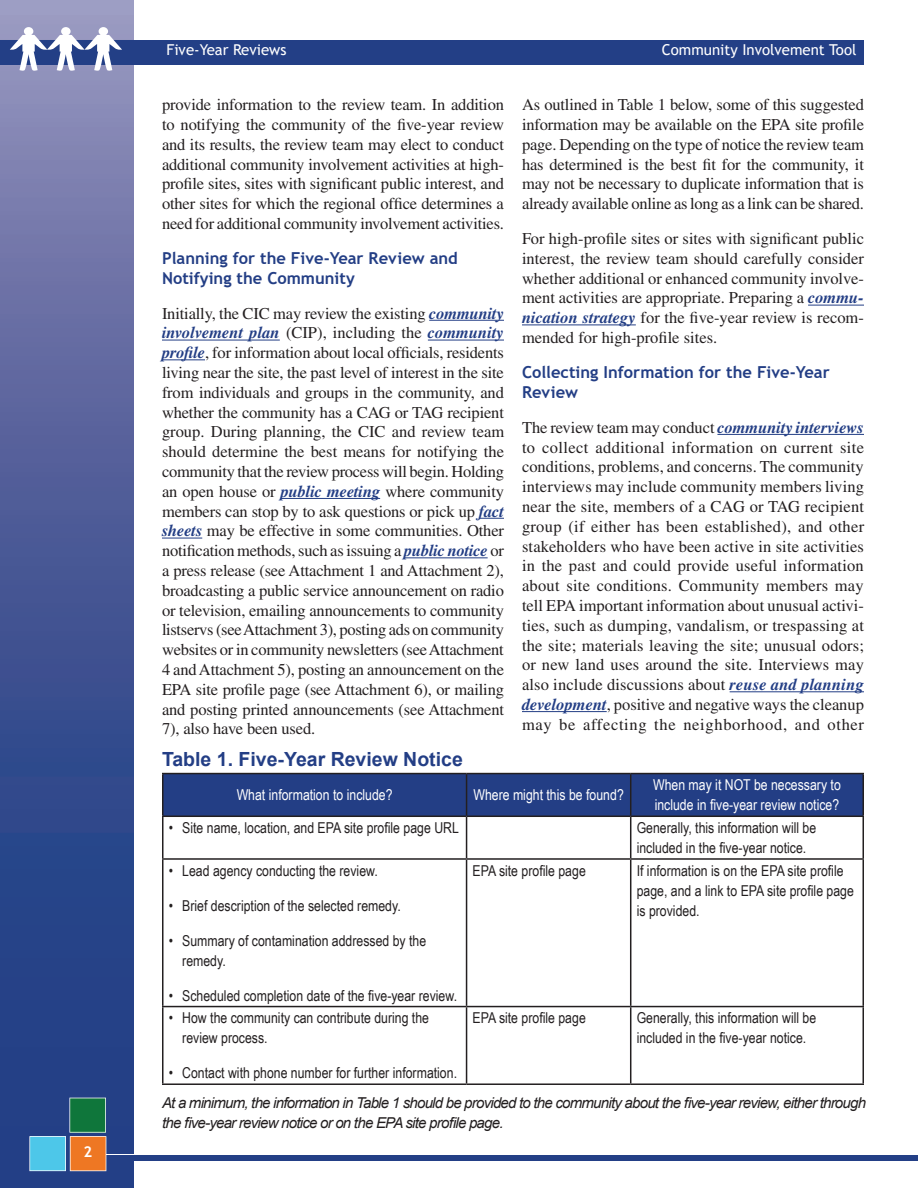
<style>
.page{position:relative;width:918px;height:1188px;background:#fff}
.page>*{position:absolute;margin:0;border:0;box-sizing:border-box;transform-origin:0 0}
.heading_3{font:700 19.5px "Arial";color:#233e85}
.Body_text{font:16.5px/19.8px "Times";letter-spacing:-.01em;color:#231f20;text-align:justify}
.Section_Header_Subhe{font:700 16.5px/19.8px "Trebuchet MS";color:#233e85}
.Table_Text{font:15px/19.8px "Arial Narrow";color:#231f20}
.Body_text-2{font:italic 15px/19.8px "Arial";letter-spacing:-.05em;color:#231f20}
.Table_Header-Condens{font:15px/19.8px "Arial Narrow";color:#fff}
.t1{font:15px "Trebuchet MS";color:#fff}
.t2{font:700 15px "Trebuchet MS";color:#fff}
.s1{font-weight:700;font-style:italic;color:#233e85}
</style>
<div class="page">
<img style="left:0;top:0;width:133px;height:1188px">
<div style="left:0;top:40px;width:864px;height:24px;background:#233f86"></div>
<div style="left:80px;top:1155px;width:838px;height:6px;background:#233f86"></div>
<svg style="left:29px;top:1098px;width:77px;height:73px;background:#5d7c7c"></svg>
<svg style="left:10px;top:27px;width:112px;height:44px"></svg>
<hr style="left:429px;top:320px;width:75px;height:1px;background:#233e85">
<hr style="left:162px;top:340px;width:118px;height:1px;background:#233e85">
<hr style="left:428px;top:340px;width:76px;height:1px;background:#233e85">
<hr style="left:162px;top:359px;width:43px;height:1px;background:#233e85">
<hr style="left:281px;top:498px;width:99px;height:1px;background:#233e85">
<svg style="left:479px;top:518px;width:25px;height:1px"></svg>
<hr style="left:162px;top:538px;width:40px;height:1px;background:#233e85">
<hr style="left:404px;top:557px;width:84px;height:1px;background:#233e85">
<hr style="left:808px;top:305px;width:56px;height:1px;background:#233e85">
<hr style="left:522px;top:324px;width:114px;height:1px;background:#233e85">
<hr style="left:717px;top:434px;width:147px;height:1px;background:#233e85">
<hr style="left:730px;top:691px;width:134px;height:1px;background:#233e85">
<hr style="left:522px;top:711px;width:85px;height:1px;background:#233e85">
<div style="left:164px;top:774px;width:698px;height:42px;background:#233e85"></div>
<hr style="left:162px;top:773px;width:305px;height:1px;background:#231f20">
<hr style="left:162px;top:774px;width:2px;height:42px;background:#231f20">
<hr style="left:467px;top:773px;width:164px;height:1px;background:#231f20">
<hr style="left:466px;top:774px;width:1px;height:42px;background:#231f20">
<hr style="left:631px;top:773px;width:233px;height:1px;background:#231f20">
<hr style="left:630px;top:774px;width:1px;height:42px;background:#231f20">
<hr style="left:862px;top:774px;width:2px;height:42px;background:#231f20">
<hr style="left:162px;top:816px;width:305px;height:1px;background:#231f20">
<hr style="left:162px;top:817px;width:2px;height:41px;background:#231f20">
<hr style="left:467px;top:816px;width:164px;height:1px;background:#231f20">
<hr style="left:466px;top:817px;width:1px;height:41px;background:#231f20">
<hr style="left:631px;top:816px;width:233px;height:1px;background:#231f20">
<hr style="left:630px;top:817px;width:1px;height:41px;background:#231f20">
<hr style="left:862px;top:817px;width:2px;height:41px;background:#231f20">
<hr style="left:162px;top:858px;width:305px;height:2px;background:#231f20">
<hr style="left:162px;top:860px;width:2px;height:146px;background:#231f20">
<hr style="left:467px;top:858px;width:164px;height:2px;background:#231f20">
<hr style="left:466px;top:860px;width:1px;height:146px;background:#231f20">
<hr style="left:631px;top:858px;width:233px;height:2px;background:#231f20">
<hr style="left:630px;top:860px;width:1px;height:146px;background:#231f20">
<hr style="left:862px;top:860px;width:2px;height:146px;background:#231f20">
<hr style="left:162px;top:1006px;width:305px;height:1px;background:#231f20">
<hr style="left:162px;top:1007px;width:2px;height:76px;background:#231f20">
<hr style="left:467px;top:1006px;width:164px;height:1px;background:#231f20">
<hr style="left:466px;top:1007px;width:1px;height:76px;background:#231f20">
<hr style="left:631px;top:1006px;width:233px;height:1px;background:#231f20">
<hr style="left:630px;top:1007px;width:1px;height:76px;background:#231f20">
<hr style="left:862px;top:1007px;width:2px;height:76px;background:#231f20">
<hr style="left:162px;top:1083px;width:305px;height:2px;background:#231f20">
<hr style="left:467px;top:1083px;width:164px;height:2px;background:#231f20">
<hr style="left:631px;top:1083px;width:233px;height:2px;background:#231f20">
<p class="t2" style="left:83px;top:1142px;width:10px">2</p>
<p class="t1" style="left:167px;top:40px;width:121px">Five-Year Reviews</p>
<p class="t1" style="left:662px;top:40px;width:196px">Community Involvement Tool</p>
<p class="Body_text" style="left:162px;top:95px;width:344px">provide information to the review team. In addition to notifying the community of the five-year review and its results, the review team may elect to conduct additional community involvement activities at high&shy;profile sites, sites with significant public interest, and other sites for which the regional office determines a need for additional community involvement activities.</p>
<p class="Section_Header_Subhe" style="left:162px;top:248px;width:297px">Planning for the Five-Year Review and<br>Notifying the Community</p>
<p class="Body_text" style="left:162px;top:303px;width:344px">Initially, the CIC may review the existing <span class="s1">community involvement plan</span> (CIP), including the <span class="s1">community profile</span>, for information about local officials, residents living near the site, the past level of interest in the site from individuals and groups in the community, and whether the community has a CAG or TAG recipient group. During planning, the CIC and review team should determine the best means for notifying the community that the review process will begin. Holding an open house or <span class="s1">public meeting</span> where community members can stop by to ask questions or pick up <span class="s1">fact sheets</span> may be effective in some communities. Other notification methods, such as issuing a <span class="s1">public notice</span> or a press release (see Attachment 1 and Attachment 2), broadcasting a public service announcement on radio or television, emailing announcements to community listservs (see Attachment 3), posting ads on community websites or in community newsletters (see Attachment 4 and Attachment 5), posting an announcement on the EPA site profile page (see Attachment 6), or mailing and posting printed announcements (see Attachment 7), also have been used.</p>
<p class="heading_3" style="left:162px;top:745px;width:302px">Table 1. Five-Year Review Notice</p>
<p class="Body_text" style="left:522px;top:95px;width:344px">As outlined in Table 1 below, some of this suggested information may be available on the EPA site profile page. Depending on the type of notice the review team has determined is the best fit for the community, it may not be necessary to duplicate information that is already available online as long as a link can be shared.</p>
<p class="Body_text" style="left:522px;top:229px;width:344px">For high-profile sites or sites with significant public interest, the review team should carefully consider whether additional or enhanced community involve&shy;ment activities are appropriate. Preparing a <span class="s1">commu&shy;nication strategy</span> for the five-year review is recom&shy;mended for high-profile sites.</p>
<p class="Section_Header_Subhe" style="left:522px;top:362px;width:309px">Collecting Information for the Five-Year<br>Review</p>
<p class="Body_text" style="left:522px;top:417px;width:344px">The review team may conduct <span class="s1">community interviews </span>to collect additional information on current site conditions, problems, and concerns. The community interviews may include community members living near the site, members of a CAG or TAG recipient group (if either has been established), and other stakeholders who have been active in site activities in the past and could provide useful information about site conditions. Community members may tell EPA important information about unusual activi&shy;ties, such as dumping, vandalism, or trespassing at the site; materials leaving the site; unusual odors; or new land uses around the site. Interviews may also include discussions about <span class="s1">reuse and planning development</span>, positive and negative ways the cleanup may be affecting the neighborhood, and other</p>
<p class="Table_Header-Condens" style="left:237px;top:785px;width:157px">What information to include?</p>
<p class="Table_Header-Condens" style="left:473px;top:785px;width:152px">Where might this be found?</p>
<p class="Table_Header-Condens" style="left:653px;top:775px;width:189px">When may it NOT be necessary to include in five-year review notice?</p>
<p class="Table_Text" style="left:169px;top:817px;width:292px">• Site name, location, and EPA site profile page URL</p>
<p class="Table_Text" style="left:637px;top:817px;width:181px">Generally, this information will be included in the five-year notice.</p>
<p class="Table_Text" style="left:169px;top:860px;width:211px">• Lead agency conducting the review.</p>
<p class="Table_Text" style="left:169px;top:895px;width:234px">• Brief description of the selected remedy.</p>
<p class="Table_Text" style="left:182px;top:930px;width:246px;text-indent:-14px">• Summary of contamination addressed by the remedy.</p>
<p class="Table_Text" style="left:169px;top:985px;width:290px">• Scheduled completion date of the five-year review.</p>
<p class="Table_Text" style="left:473px;top:860px;width:115px">EPA site profile page</p>
<p class="Table_Text" style="left:637px;top:860px;width:219px">If information is on the EPA site profile page, and a link to EPA site profile page is provided.</p>
<p class="Table_Text" style="left:182px;top:1008px;width:248px;text-indent:-14px">• How the community can contribute during the review process.</p>
<p class="Table_Text" style="left:169px;top:1062px;width:290px">• Contact with phone number for further information.</p>
<p class="Table_Text" style="left:473px;top:1008px;width:115px">EPA site profile page</p>
<p class="Table_Text" style="left:637px;top:1008px;width:181px">Generally, this information will be included in the five-year notice.</p>
<p class="Body_text-2" style="left:162px;top:1093px;width:706px">At a minimum, the information in Table 1 should be provided to the community about the five-year review, either through the five-year review notice or on the EPA site profile page.</p>
</div>
